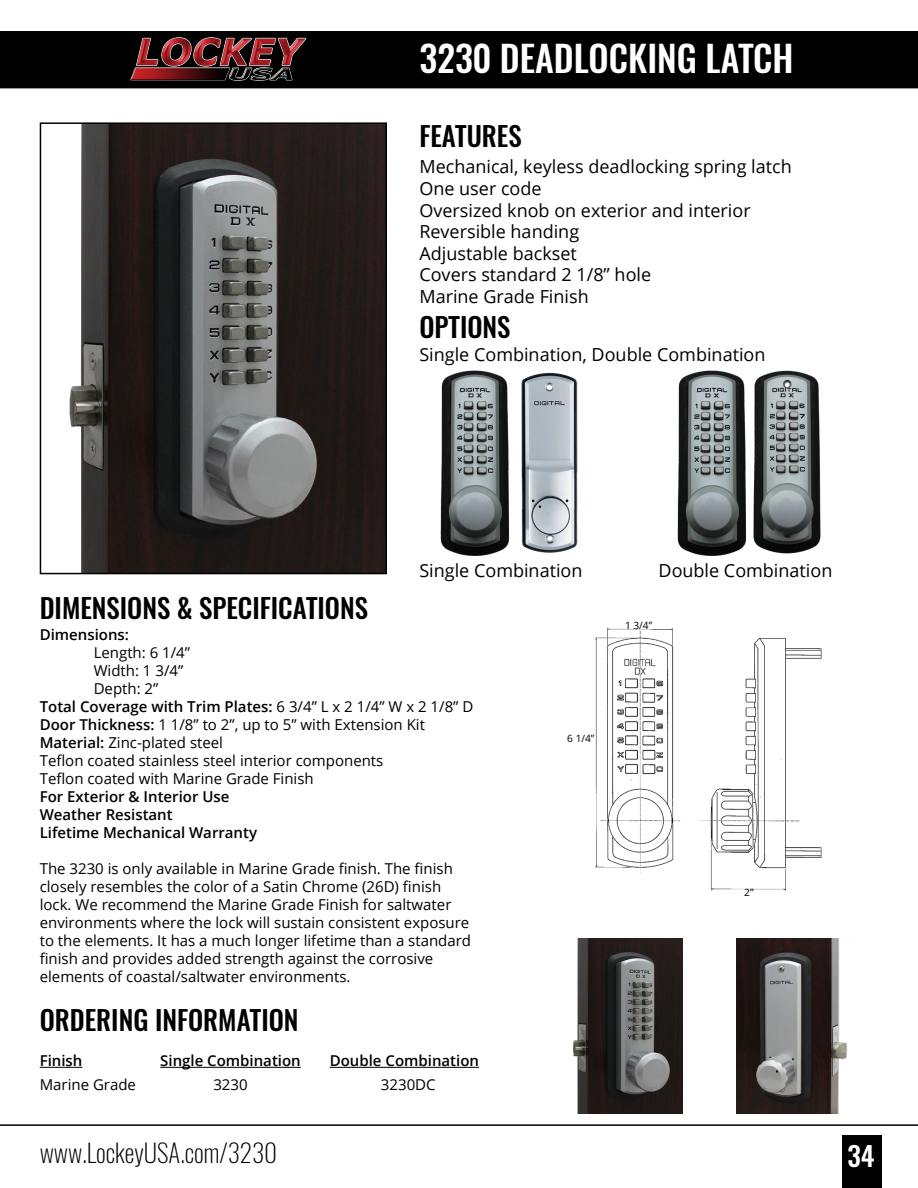
<style>
.page{position:relative;width:918px;height:1188px;background:#fff}
.page>*{position:absolute;margin:0;border:0;box-sizing:border-box;transform-origin:0 0}
.t1{font:500 36px "Oswald";color:#fff}
.t2{font:500 27px "Oswald";color:#000}
.t3{font:500 27px "Oswald";color:#fff}
.t4{font:200 25.2px "Oswald";color:#000}
.t5{font:18px/21.6px "Open Sans";color:#000}
.t6{font:15px/18px "Open Sans";color:#000}
.t7{font:600 15px/18px "Open Sans";color:#000}
.t8{font:10.05px "Open Sans";color:#000}
.s1{font-weight:400}
.s2{font-weight:600}
</style>
<div class="page">
<hr style="left:0;top:1124px;width:918px;height:2px;background:#000">
<div style="left:842px;top:1135px;width:40px;height:53px;background:#000"></div>
<div style="left:0;top:31px;width:918px;height:56px;background:#000"></div>
<hr style="left:0;top:85px;width:918px;height:3px;background:#000">
<img style="left:130px;top:37px;width:177px;height:44px">
<hr style="left:40px;top:1067px;width:42px;height:1px;background:#000">
<img style="left:677px;top:370px;width:68px;height:186px">
<img style="left:745px;top:370px;width:76px;height:184px">
<img style="left:440px;top:370px;width:70px;height:186px">
<img style="left:521px;top:372px;width:57px;height:181px">
<hr style="left:160px;top:1067px;width:141px;height:1px;background:#000">
<hr style="left:330px;top:1067px;width:149px;height:1px;background:#000">
<img style="left:594px;top:627px;width:87px;height:247px">
<img style="left:699px;top:638px;width:123px;height:253px">
<img style="left:69px;top:125px;width:315px;height:446px">
<div style="left:40px;top:122px;width:347px;height:452px;border:2px solid #000"></div>
<img style="left:737px;top:938px;width:111px;height:176px">
<img style="left:573px;top:938px;width:110px;height:176px">
<h1 class="t1" style="left:419px;top:34px;width:376px">3230 DEADLOCKING LATCH</h1>
<h2 class="t2" style="left:419px;top:118px;width:104px">FEATURES</h2>
<p class="t5" style="left:419px;top:156px;width:374px">Mechanical, keyless deadlocking spring latch<br>One user code<br>Oversized knob on exterior and interior<br>Reversible handing<br>Adjustable backset<br>Covers standard 2 1/8” hole<br>Marine Grade Finish</p>
<h2 class="t2" style="left:419px;top:308px;width:93px">OPTIONS</h2>
<p class="t5" style="left:419px;top:343px;width:348px">Single Combination, Double Combination</p>
<p class="t5" style="left:419px;top:559px;width:165px">Single Combination</p>
<p class="t5" style="left:659px;top:559px;width:175px">Double Combination</p>
<h2 class="t2" style="left:40px;top:589px;width:330px">DIMENSIONS &amp; SPECIFICATIONS</h2>
<p class="t7" style="left:40px;top:626px;width:91px">Dimensions:</p>
<p class="t6" style="left:94px;top:644px;width:98px">Length: 6 1/4”</p>
<p class="t6" style="left:94px;top:662px;width:91px">Width: 1 3/4”</p>
<p class="t6" style="left:94px;top:680px;width:66px">Depth: 2”</p>
<p class="t7" style="left:40px;top:698px;width:435px">Total Coverage with Trim Plates: <span class="s1">6 3/4” L x 2 1/4” W x 2 1/8” D</span></p>
<p class="t6" style="left:40px;top:716px;width:387px"><span class="s2">Door Thickness:</span> 1 1/8” to 2”, up to 5” with Extension Kit</p>
<p class="t6" style="left:40px;top:734px;width:185px"><span class="s2">Material:</span> Zinc-plated steel</p>
<p class="t6" style="left:40px;top:752px;width:345px">Teflon coated stainless steel interior components</p>
<p class="t6" style="left:40px;top:770px;width:276px">Teflon coated with Marine Grade Finish</p>
<p class="t7" style="left:40px;top:788px;width:219px">For Exterior &amp; Interior Use<br>Weather Resistant<br>Lifetime Mechanical Warranty</p>
<p class="t6" style="left:40px;top:860px;width:433px">The 3230 is only available in Marine Grade finish. The finish closely resembles the color of a Satin Chrome (26D) finish lock. We recommend the Marine Grade Finish for saltwater environments where the lock will sustain consistent exposure to the elements. It has a much longer lifetime than a standard finish and provides added strength against the corrosive elements of coastal/saltwater environments.</p>
<h2 class="t2" style="left:40px;top:1001px;width:260px">ORDERING INFORMATION</h2>
<p class="t7" style="left:40px;top:1051px;width:44px">Finish</p>
<p class="t6" style="left:40px;top:1075px;width:98px">Marine Grade</p>
<p class="t7" style="left:160px;top:1051px;width:142px">Single Combination</p>
<p class="t7" style="left:330px;top:1051px;width:151px">Double Combination</p>
<p class="t6" style="left:381px;top:1075px;width:56px">3230DC</p>
<p class="t6" style="left:213px;top:1075px;width:36px">3230</p>
<p class="t8" style="left:625px;top:618px;width:29px">1 3/4”</p>
<p class="t8" style="left:567px;top:731px;width:29px">6 1/4”</p>
<p class="t8" style="left:744px;top:886px;width:11px">2”</p>
<h3 class="t4" style="left:40px;top:1136px;width:239px">www.LockeyUSA.com/3230</h3>
<h2 class="t3" style="left:848px;top:1138px;width:29px">34</h2>
</div>
